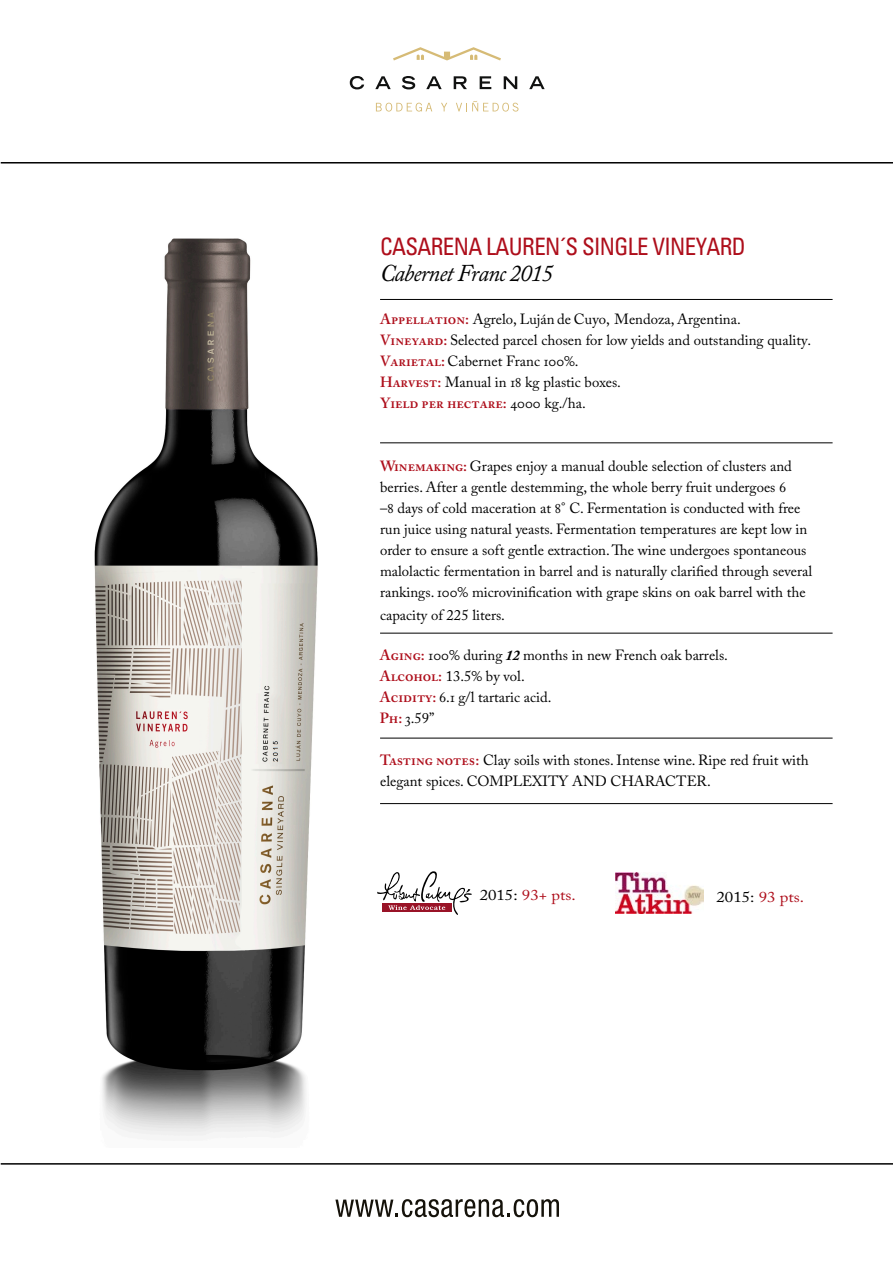
<style>
.page{position:relative;width:893px;height:1263px;background:#fff}
.page>*{position:absolute;margin:0;border:0;box-sizing:border-box;transform-origin:0 0}
.t1{font:condensed 24px "Univers";letter-spacing:-.025em;color:#ae0e1b;scale:.95 1}
.t2{font:italic 24px "Adobe Caslon Pro";letter-spacing:-.03em;color:#000;scale:.95 1}
.t3{font:15px "Adobe Caslon Pro";color:#ae0e1b;scale:1.12 1}
.t4{font:14.7px/21px "Adobe Caslon Pro";color:#000}
.s1{font-weight:600;color:#ae0e1b}
.s2{font-weight:700;font-style:italic}
.s3{color:#000}
</style>
<div class="page">
<svg style="left:441px;top:103px;width:6px;height:8px"></svg>
<svg style="left:376px;top:103px;width:56px;height:9px"></svg>
<svg style="left:393px;top:47px;width:108px;height:13px"></svg>
<svg style="left:529px;top:76px;width:16px;height:13px"></svg>
<svg style="left:504px;top:76px;width:13px;height:13px"></svg>
<svg style="left:480px;top:76px;width:11px;height:13px"></svg>
<svg style="left:454px;top:76px;width:13px;height:13px"></svg>
<svg style="left:426px;top:76px;width:16px;height:13px"></svg>
<svg style="left:402px;top:76px;width:13px;height:13px"></svg>
<svg style="left:375px;top:76px;width:16px;height:13px"></svg>
<svg style="left:350px;top:76px;width:14px;height:13px"></svg>
<svg style="left:456px;top:101px;width:62px;height:11px"></svg>
<hr style="left:1px;top:162px;width:892px;height:2px;background:#000">
<hr style="left:1px;top:1163px;width:892px;height:1px;background:#000">
<svg style="left:335px;top:1199px;width:224px;height:18px"></svg>
<hr style="left:380px;top:738px;width:453px;height:1px;background:#000">
<hr style="left:380px;top:633px;width:453px;height:1px;background:#000">
<hr style="left:380px;top:442px;width:453px;height:1px;background:#000">
<hr style="left:380px;top:299px;width:453px;height:1px;background:#000">
<hr style="left:380px;top:803px;width:453px;height:1px;background:#000">
<svg style="left:377px;top:871px;width:95px;height:44px"></svg>
<img style="left:616px;top:873px;width:87px;height:40px">
<img style="left:94px;top:238px;width:224px;height:898px">
<h1 class="t1" style="left:380px;top:231px;width:387px">CASARENA LAUREN´S SINGLE VINEYARD</h1>
<h1 class="t2" style="left:380px;top:259px;width:184px">Cabernet Franc 2015</h1>
<p class="t4" style="left:380px;top:309px;width:433px"><span class="s1">Appellation:</span> Agrelo, Luján de Cuyo, Mendoza, Argentina.<br><span class="s1">Vineyard:</span> Selected parcel chosen for low yields and outstanding quality.<br><span class="s1">Varietal:</span> Cabernet Franc 100%.<br><span class="s1">Harvest:</span> Manual in 18 kg plastic boxes.<br><span class="s1">Yield per hectare:</span> 4000 kg./ha.</p>
<p class="t4" style="left:380px;top:456px;width:434px"><span class="s1">Winemaking:</span> Grapes enjoy a manual double selection of clusters and berries. After a gentle destemming, the whole berry fruit undergoes 6<br>–8 days of cold maceration at 8° C. Fermentation is conducted with free run juice using natural yeasts. Fermentation temperatures are kept low in order to ensure a soft gentle extraction. The wine undergoes spontaneous malolactic fermentation in barrel and is naturally clarified through several rankings. 100% microvinification with grape skins on oak barrel with the</p>
<p class="t4" style="left:380px;top:605px;width:126px">capacity of 225 liters.</p>
<p class="t4" style="left:380px;top:644px;width:350px"><span class="s1">Aging:</span> 100% during <span class="s2">12</span> months in new French oak barrels.<br><span class="s1">Alcohol:</span> 13.5% by vol.<br><span class="s1">Acidity:</span> 6.1 g/l tartaric acid.<br><span class="s1">Ph:</span> 3.59”</p>
<p class="t4" style="left:380px;top:750px;width:430px"><span class="s1">Tasting notes:</span> Clay soils with stones. Intense wine. Ripe red fruit with elegant spices. COMPLEXITY AND CHARACTER.</p>
<p class="t3" style="left:480px;top:886px;width:87px"><span class="s3">2015:</span> 93+ pts.</p>
<p class="t3" style="left:716px;top:888px;width:80px"><span class="s3">2015:</span> 93 pts.</p>
</div>
